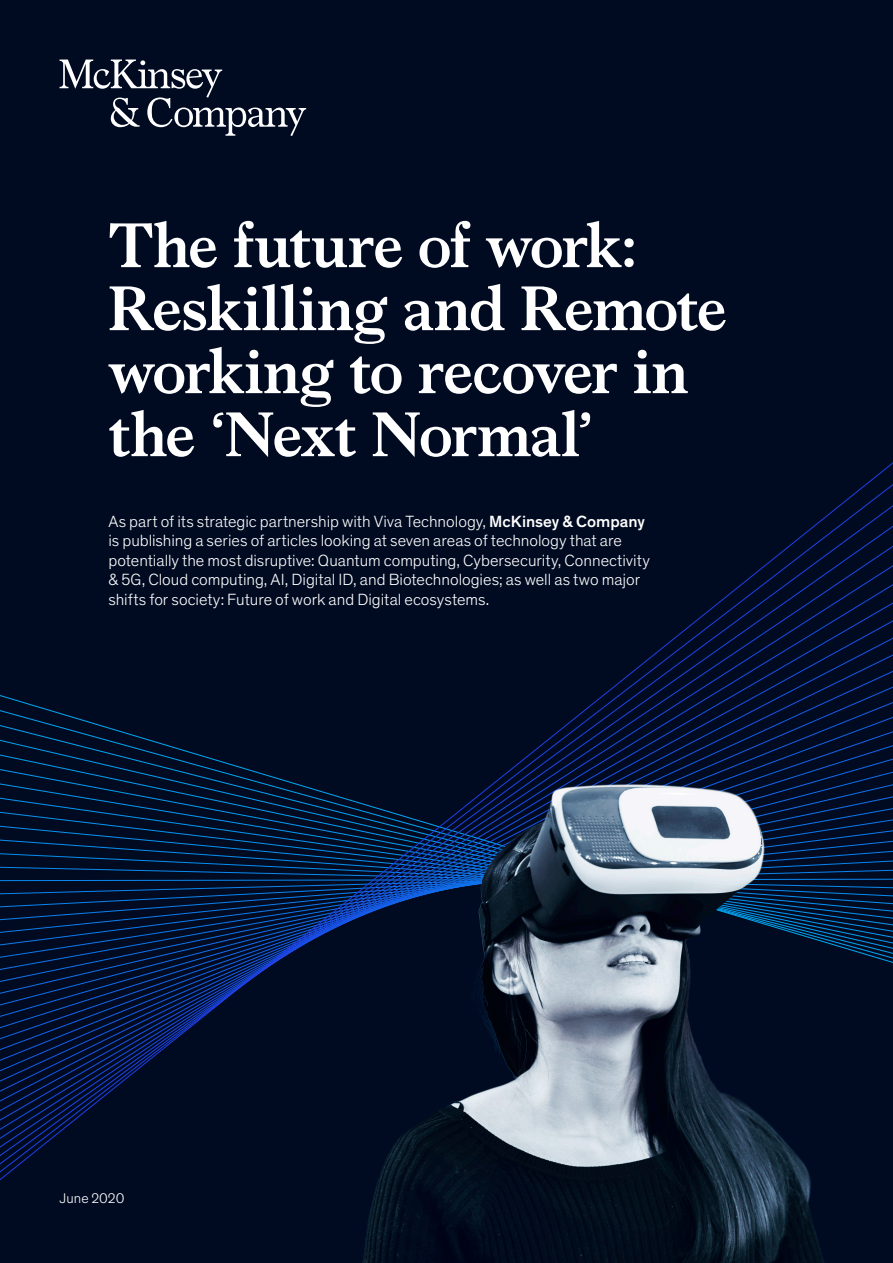
<style>
.page{position:relative;width:893px;height:1263px;background:#000b22}
.page>*{position:absolute;margin:0;border:0;box-sizing:border-box;transform-origin:0 0}
.Cover_title_-_Level{font:700 63px/63px "Bower";letter-spacing:-.015em;color:#fff}
.Body_text{font:300 16.5px/19.5px "Theinhardt Pan";color:#fff}
.Cover_date_-_Deep_bl{font:300 14.25px "Theinhardt Pan";letter-spacing:.005em;color:#fff}
.s1{font-weight:500}
</style>
<div class="page">
<svg style="left:60px;top:60px;width:246px;height:76px;background:#273043"></svg>
<img style="left:253px;top:727px;width:640px;height:536px">
<h1 class="Cover_title_-_Level" style="left:108px;top:209px;width:620px">The future of work:<br>Reskilling and Remote working to recover in the ‘Next Normal’</h1>
<p class="Body_text" style="left:108px;top:510px;width:543px">As part of its strategic partnership with Viva Technology, <span class="s1">McKinsey &amp; Company </span>is publishing a series of articles looking at seven areas of technology that are potentially the most disruptive: Quantum computing, Cybersecurity, Connectivity &amp; 5G, Cloud computing, AI, Digital ID, and Biotechnologies; as well as two major shifts for society: Future of work and Digital ecosystems.</p>
<p class="Cover_date_-_Deep_bl" style="left:60px;top:1189px;width:66px">June 2020</p>
</div>
